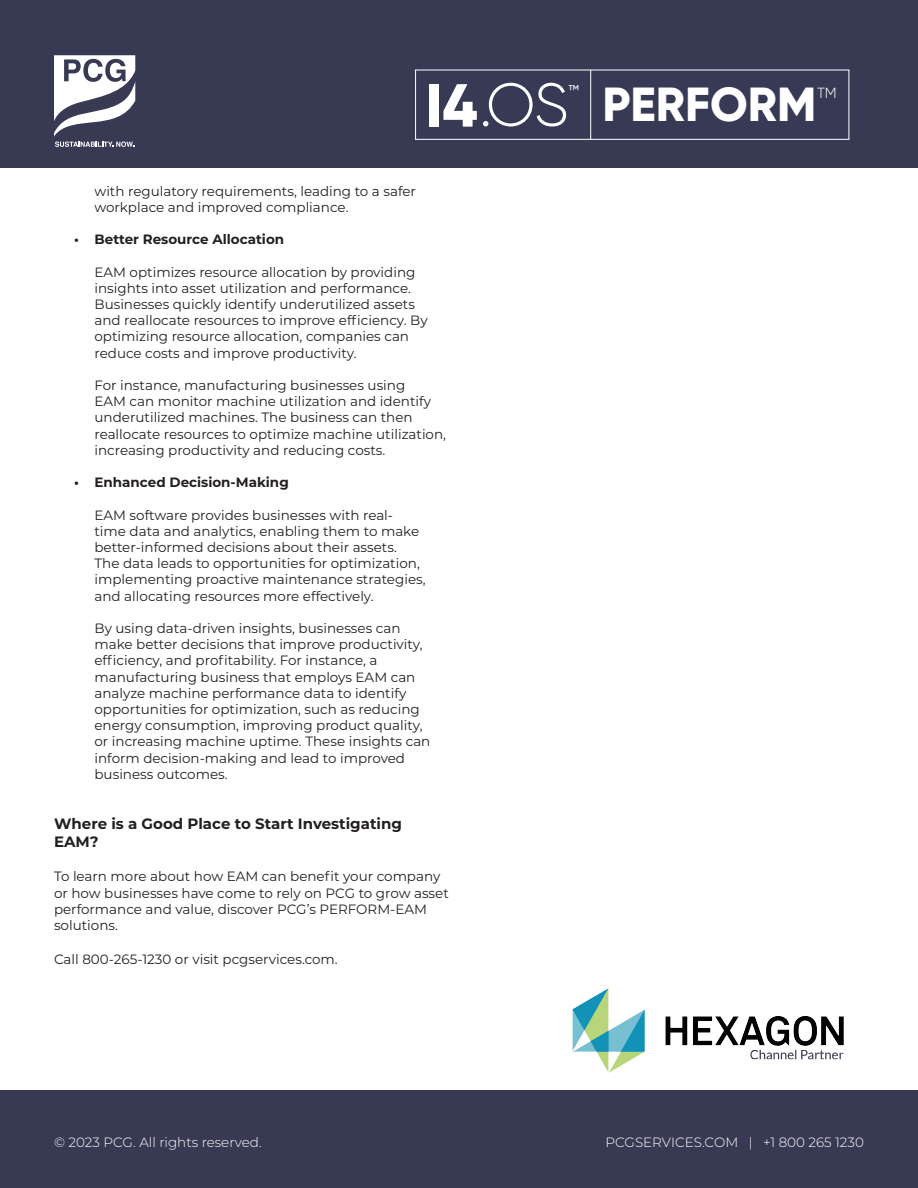
<style>
.page{position:relative;width:918px;height:1188px;background:#fff}
.page>*{position:absolute;margin:0;border:0;box-sizing:border-box;transform-origin:0 0}
.t1{font:300 60.6px "Gilroy";color:#fff}
.t2{font:800 47.85px "Gilroy";color:#fff}
.t3{font:700 15px/18px "Montserrat";color:#231f20}
.t4{font:300 14.7px "Gilroy";color:#fff}
.t5{font:13.5px/16.2px "Montserrat";color:#231f20}
.t6{font:300 13.5px "Montserrat";color:#fff}
.t7{font:700 13.5px "Montserrat";color:#231f20}
.s1{font-weight:800}
</style>
<div class="page">
<div style="left:0;top:0;width:918px;height:167px;background:#383a54"></div>
<div style="left:0;top:1091px;width:918px;height:97px;background:#383a54"></div>
<svg style="left:54px;top:55px;width:81px;height:92px"></svg>
<div style="left:415px;top:70px;width:434px;height:70px;border:1px solid #fff"></div>
<hr style="left:590px;top:70px;width:1px;height:69px;background:#fff">
<img style="left:572px;top:988px;width:272px;height:84px">
<p class="t1" style="left:425px;top:68px;width:145px"><span class="s1">I4</span>.OS</p>
<p class="t2" style="left:568px;top:75px;width:250px"><sup>™</sup> PERFORM</p>
<p class="t4" style="left:817px;top:84px;width:21px">TM</p>
<p class="t5" style="left:94px;top:182px;width:323px">with regulatory requirements, leading to a safer workplace and improved compliance.</p>
<p class="t7" style="left:74px;top:230px;width:211px">• Better Resource Allocation</p>
<p class="t5" style="left:94px;top:263px;width:335px">EAM optimizes resource allocation by providing insights into asset utilization and performance.<br>Businesses quickly identify underutilized assets and reallocate resources to improve efficiency. By optimizing resource allocation, companies can reduce costs and improve productivity.</p>
<p class="t5" style="left:94px;top:377px;width:353px">For instance, manufacturing businesses using<br>EAM can monitor machine utilization and identify underutilized machines. The business can then reallocate resources to optimize machine utilization, increasing productivity and reducing costs.</p>
<p class="t7" style="left:74px;top:473px;width:216px">• Enhanced Decision-Making</p>
<p class="t5" style="left:94px;top:506px;width:333px">EAM software provides businesses with real&shy;time data and analytics, enabling them to make better-informed decisions about their assets.<br>The data leads to opportunities for optimization, implementing proactive maintenance strategies, and allocating resources more effectively.</p>
<p class="t5" style="left:94px;top:620px;width:337px">By using data-driven insights, businesses can make better decisions that improve productivity, efficiency, and profitability. For instance, a manufacturing business that employs EAM can analyze machine performance data to identify opportunities for optimization, such as reducing energy consumption, improving product quality, or increasing machine uptime. These insights can inform decision-making and lead to improved business outcomes.</p>
<p class="t3" style="left:54px;top:814px;width:350px">Where is a Good Place to Start Investigating<br>EAM?</p>
<p class="t5" style="left:54px;top:868px;width:396px">To learn more about how EAM can benefit your company or how businesses have come to rely on PCG to grow asset performance and value, discover PCG’s PERFORM-EAM solutions.</p>
<p class="t5" style="left:54px;top:951px;width:285px">Call 800-265-1230 or visit pcgservices.com.</p>
<p class="t6" style="left:54px;top:1133px;width:209px">© 2023 PCG. All rights reserved.</p>
<p class="t6" style="left:605px;top:1133px;width:260px">PCGSERVICES.COM | +1 800 265 1230</p>
</div>
